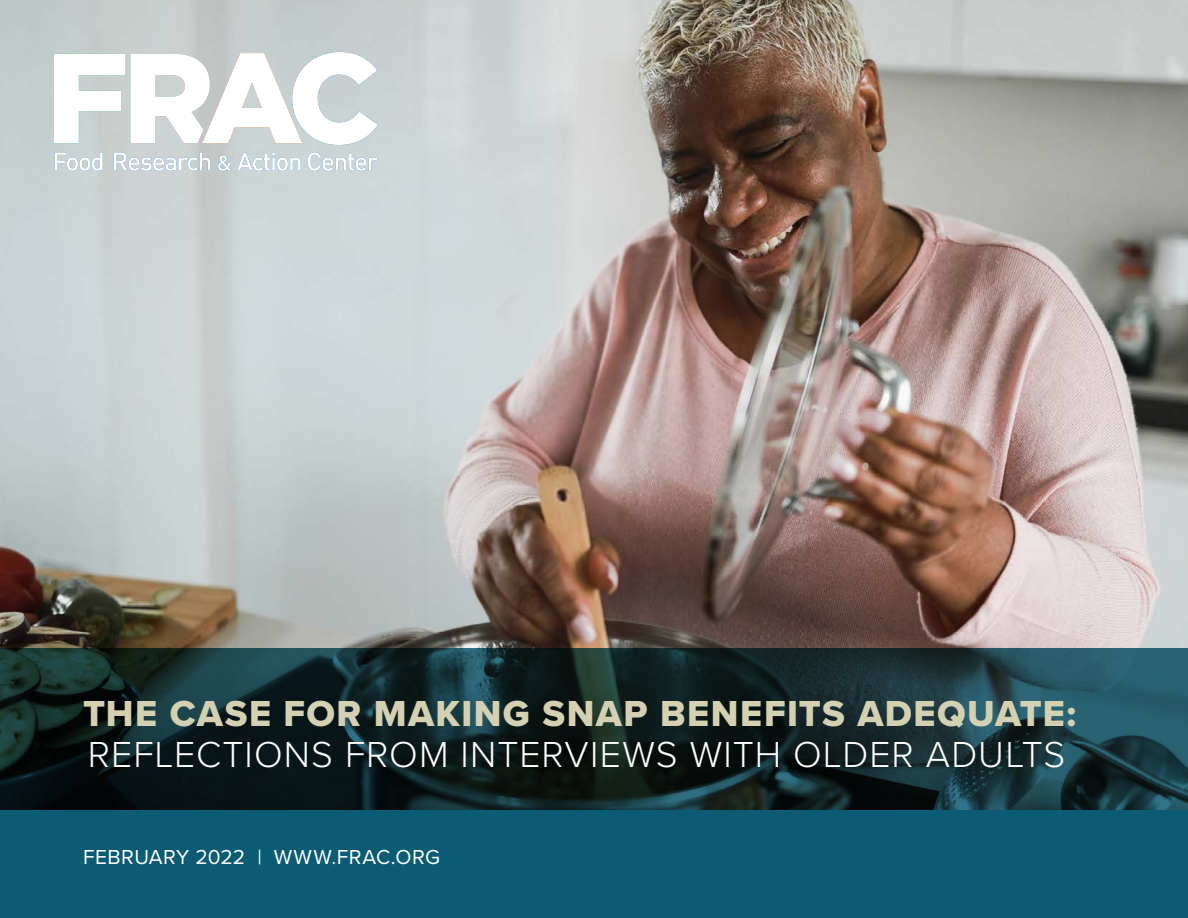
<style>
.page{position:relative;width:1188px;height:918px;background:#fff}
.page>*{position:absolute;margin:0;border:0;box-sizing:border-box;transform-origin:0 0}
.t1{font:300 37.5px "Proxima Nova";letter-spacing:.025em;color:#fff}
.t2{font:37.5px "Proxima Nova Extrabld";letter-spacing:.035em;color:#d4d1b3}
.t3{font:21px "Proxima Nova";letter-spacing:.015em;color:#fff}
</style>
<div class="page">
<img style="left:0;top:0;width:1188px;height:648px">
<svg style="left:54px;top:52px;width:324px;height:93px"></svg>
<svg style="left:55px;top:152px;width:48px;height:19px"></svg>
<svg style="left:114px;top:152px;width:96px;height:19px"></svg>
<svg style="left:218px;top:156px;width:13px;height:15px"></svg>
<svg style="left:237px;top:152px;width:64px;height:19px"></svg>
<svg style="left:308px;top:152px;width:70px;height:19px"></svg>
<svg style="left:0;top:648px;width:1188px;height:162px;background:#13292c"></svg>
<div style="left:0;top:810px;width:1188px;height:108px;background:#0a5b73"></div>
<p class="t2" style="left:83px;top:686px;width:995px">THE CASE FOR MAKING SNAP BENEFITS ADEQUATE:</p>
<p class="t1" style="left:88px;top:726px;width:979px">REFLECTIONS FROM INTERVIEWS WITH OLDER ADULTS</p>
<p class="t3" style="left:83px;top:841px;width:358px">FEBRUARY 2022 | WWW.FRAC.ORG</p>
</div>
